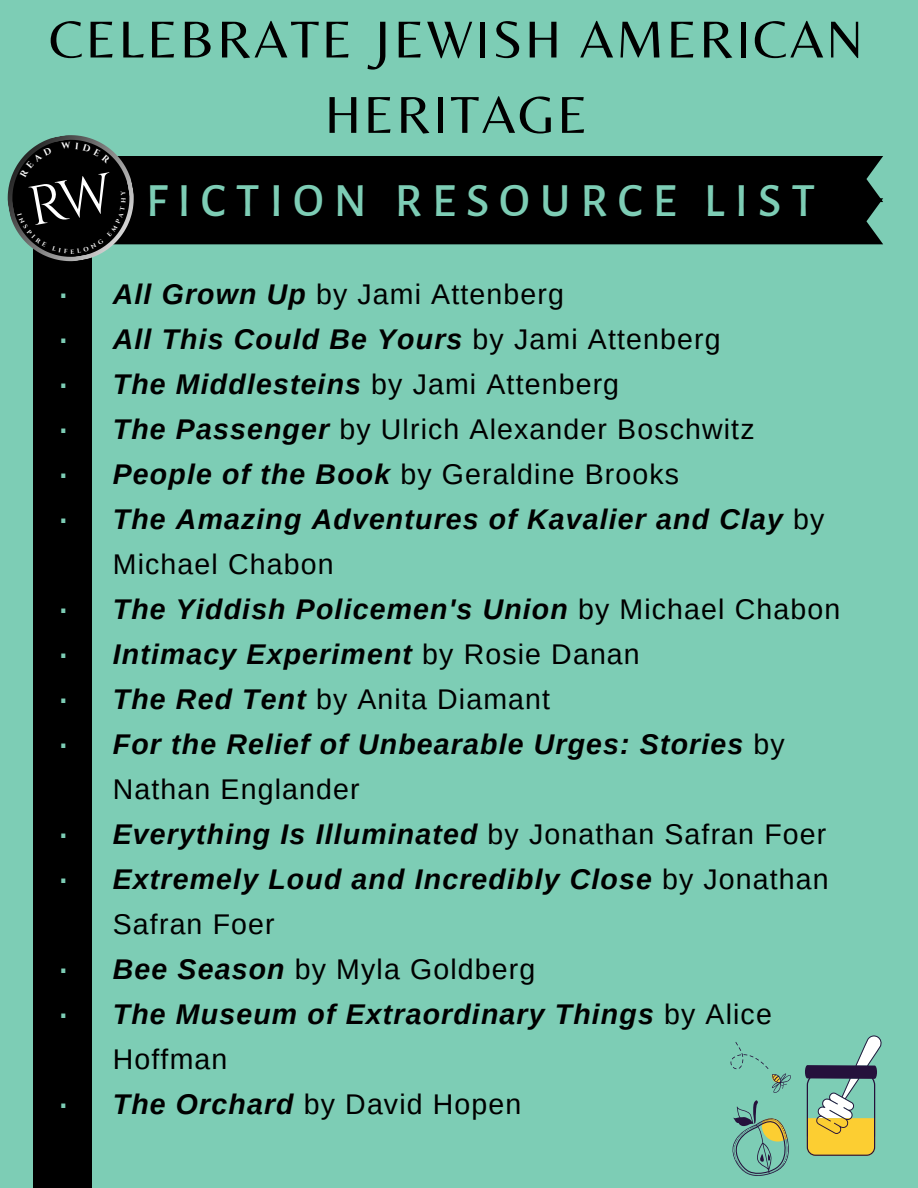
<style>
.page{position:relative;width:918px;height:1188px;background:#7dcdb5}
.page>*{position:absolute;margin:0;border:0;box-sizing:border-box;transform-origin:0 0}
.t1{font:54px/75.3px "Belleza";letter-spacing:.045em;color:#000;text-align:center}
.t2{font:500 48px "Alegreya Sans";letter-spacing:.21em;color:#7dcdb5}
.t3{font:italic 700 28.5px/45px "Arimo";letter-spacing:.04em;color:#000}
.t4{font:28.5px "Arimo";letter-spacing:.04em;color:#000}
.t5{font:700 28.5px "Arimo";color:#7dcdb5}
.s1{font-weight:700;font-style:italic}
.s2{font-weight:400;font-style:normal}
</style>
<div class="page">
<div style="left:33px;top:156px;width:59px;height:1032px;background:#000"></div>
<svg style="left:730px;top:1035px;width:152px;height:141px"></svg>
<svg style="left:7px;top:135px;width:876px;height:127px"></svg>
<p class="t1" style="left:49px;top:1px;width:815px">CELEBRATE JEWISH AMERICAN<br>HERITAGE</p>
<p class="t5" style="left:59px;top:272px;width:9px">.</p>
<p class="t5" style="left:59px;top:317px;width:9px">.</p>
<p class="t5" style="left:59px;top:362px;width:9px">.</p>
<p class="t5" style="left:59px;top:407px;width:9px">.</p>
<p class="t5" style="left:59px;top:452px;width:9px">.</p>
<p class="t5" style="left:59px;top:497px;width:9px">.</p>
<p class="t5" style="left:59px;top:587px;width:9px">.</p>
<p class="t5" style="left:59px;top:632px;width:9px">.</p>
<p class="t5" style="left:59px;top:677px;width:9px">.</p>
<p class="t5" style="left:59px;top:722px;width:9px">.</p>
<p class="t5" style="left:59px;top:812px;width:9px">.</p>
<p class="t5" style="left:59px;top:857px;width:9px">.</p>
<p class="t5" style="left:59px;top:947px;width:9px">.</p>
<p class="t5" style="left:59px;top:992px;width:9px">.</p>
<p class="t5" style="left:59px;top:1082px;width:9px">.</p>
<p class="t2" style="left:146px;top:178px;width:670px">FICTION RESOURCE LIST</p>
<p class="t4" style="left:113px;top:279px;width:453px"><span class="s1">All Grown Up</span> by Jami Attenberg</p>
<p class="t3" style="left:113px;top:317px;width:609px">All This Could Be Yours <span class="s2">by Jami Attenberg</span></p>
<p class="t3" style="left:113px;top:362px;width:508px">The Middlesteins <span class="s2">by Jami Attenberg</span></p>
<p class="t4" style="left:113px;top:414px;width:643px"><span class="s1">The Passenger</span> by Ulrich Alexander Boschwitz</p>
<p class="t4" style="left:113px;top:459px;width:568px"><span class="s1">People of the Book</span> by Geraldine Brooks</p>
<p class="t3" style="left:113px;top:497px;width:713px">The Amazing Adventures of Kavalier and Clay <span class="s2">by<br>Michael Chabon</span></p>
<p class="t3" style="left:113px;top:587px;width:729px">The Yiddish Policemen's Union <span class="s2">by Michael Chabon</span></p>
<p class="t3" style="left:113px;top:632px;width:528px">Intimacy Experiment <span class="s2">by Rosie Danan</span></p>
<p class="t4" style="left:113px;top:684px;width:439px"><span class="s1">The Red Tent</span> by Anita Diamant</p>
<p class="t3" style="left:113px;top:722px;width:673px">For the Relief of Unbearable Urges: Stories <span class="s2">by<br>Nathan Englander</span></p>
<p class="t3" style="left:113px;top:812px;width:715px">Everything Is Illuminated <span class="s2">by Jonathan Safran Foer</span></p>
<p class="t3" style="left:113px;top:857px;width:717px">Extremely Loud and Incredibly Close <span class="s2">by Jonathan<br>Safran Foer</span></p>
<p class="t4" style="left:113px;top:954px;width:424px"><span class="s1">Bee Season</span> by Myla Goldberg</p>
<p class="t3" style="left:113px;top:992px;width:661px">The Museum of Extraordinary Things <span class="s2">by Alice<br>Hoffman</span></p>
<p class="t4" style="left:113px;top:1089px;width:410px"><span class="s1">The Orchard</span> by David Hopen</p>
</div>
